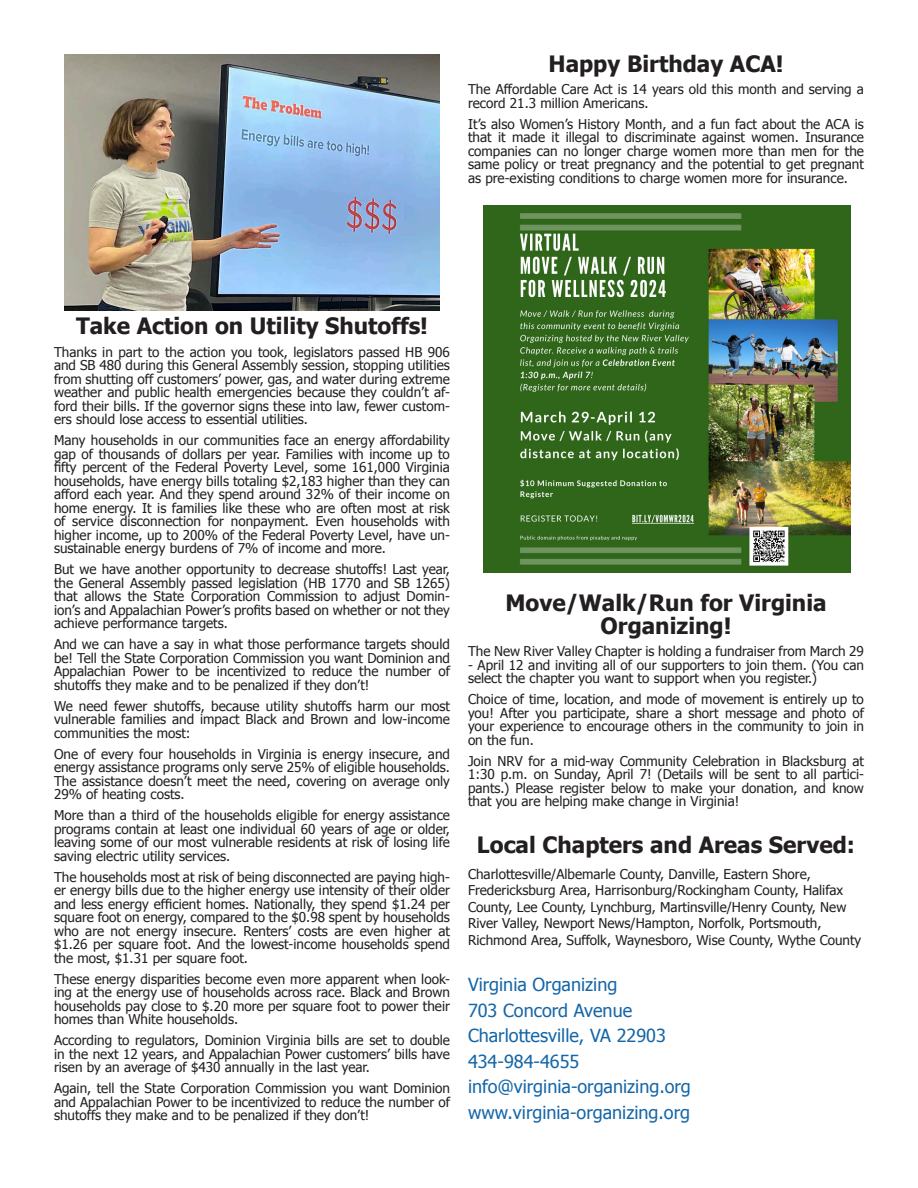
<style>
.page{position:relative;width:918px;height:1188px;background:#fff}
.page>*{position:absolute;margin:0;border:0;box-sizing:border-box;transform-origin:0 0}
.t1{font:700 22.5px/22.5px "Tahoma";color:#231f20;text-align:center}
.t2{font:18px "Tahoma";color:#1466a8}
.t3{font:13.5px/13.5px "Tahoma";color:#231f20;text-align:justify}
</style>
<div class="page">
<img style="left:64px;top:54px;width:376px;height:257px">
<img style="left:483px;top:206px;width:367px;height:367px">
<p class="t1" style="left:549px;top:51px;width:237px">Happy Birthday ACA!</p>
<p class="t3" style="left:468px;top:82px;width:398px">The Affordable Care Act is 14 years old this month and serving a record 21.3 million Americans.</p>
<p class="t3" style="left:468px;top:116px;width:398px">It’s also Women’s History Month, and a fun fact about the ACA is that it made it illegal to discriminate against women. Insurance companies can no longer charge women more than men for the same policy or treat pregnancy and the potential to get pregnant as pre-existing conditions to charge women more for insurance.</p>
<p class="t1" style="left:76px;top:313px;width:354px">Take Action on Utility Shutoffs!</p>
<p class="t3" style="left:54px;top:344px;width:398px">Thanks in part to the action you took, legislators passed HB 906 and SB 480 during this General Assembly session, stopping utilities from shutting off customers’ power, gas, and water during extreme weather and public health emergencies because they couldn’t af&shy;ford their bills. If the governor signs these into law, fewer custom&shy;ers should lose access to essential utilities.</p>
<p class="t3" style="left:54px;top:433px;width:398px">Many households in our communities face an energy affordability gap of thousands of dollars per year. Families with income up to fifty percent of the Federal Poverty Level, some 161,000 Virginia households, have energy bills totaling $2,183 higher than they can afford each year. And they spend around 32% of their income on home energy. It is families like these who are often most at risk of service disconnection for nonpayment. Even households with higher income, up to 200% of the Federal Poverty Level, have un&shy;sustainable energy burdens of 7% of income and more.</p>
<p class="t3" style="left:54px;top:562px;width:398px">But we have another opportunity to decrease shutoffs! Last year, the General Assembly passed legislation (HB 1770 and SB 1265) that allows the State Corporation Commission to adjust Domin&shy;ion’s and Appalachian Power’s profits based on whether or not they achieve performance targets.</p>
<p class="t3" style="left:54px;top:637px;width:398px">And we can have a say in what those performance targets should be! Tell the State Corporation Commission you want Dominion and Appalachian Power to be incentivized to reduce the number of shutoffs they make and to be penalized if they don’t!</p>
<p class="t3" style="left:54px;top:698px;width:397px">We need fewer shutoffs, because utility shutoffs harm our most vulnerable families and impact Black and Brown and low-income communities the most:</p>
<p class="t3" style="left:54px;top:746px;width:398px">One of every four households in Virginia is energy insecure, and energy assistance programs only serve 25% of eligible households.<br>The assistance doesn’t meet the need, covering on average only 29% of heating costs.</p>
<p class="t3" style="left:54px;top:808px;width:398px">More than a third of the households eligible for energy assistance programs contain at least one individual 60 years of age or older, leaving some of our most vulnerable residents at risk of losing life saving electric utility services.</p>
<p class="t3" style="left:54px;top:869px;width:398px">The households most at risk of being disconnected are paying high&shy;er energy bills due to the higher energy use intensity of their older and less energy efficient homes. Nationally, they spend $1.24 per square foot on energy, compared to the $0.98 spent by households who are not energy insecure. Renters’ costs are even higher at $1.26 per square foot. And the lowest-income households spend the most, $1.31 per square foot.</p>
<p class="t3" style="left:54px;top:971px;width:398px">These energy disparities become even more apparent when look&shy;ing at the energy use of households across race. Black and Brown households pay close to $.20 more per square foot to power their homes than White households.</p>
<p class="t3" style="left:54px;top:1033px;width:398px">According to regulators, Dominion Virginia bills are set to double in the next 12 years, and Appalachian Power customers’ bills have risen by an average of $430 annually in the last year.</p>
<p class="t3" style="left:54px;top:1081px;width:398px">Again, tell the State Corporation Commission you want Dominion and Appalachian Power to be incentivized to reduce the number of shutoffs they make and to be penalized if they don’t!</p>
<p class="t1" style="left:505px;top:590px;width:323px">Move/Walk/Run for Virginia<br>Organizing!</p>
<p class="t3" style="left:468px;top:644px;width:398px">The New River Valley Chapter is holding a fundraiser from March 29</p>
<p class="t3" style="left:468px;top:657px;width:397px">- April 12 and inviting all of our supporters to join them. (You can select the chapter you want to support when you register.)</p>
<p class="t3" style="left:468px;top:692px;width:398px">Choice of time, location, and mode of movement is entirely up to you! After you participate, share a short message and photo of your experience to encourage others in the community to join in on the fun.</p>
<p class="t3" style="left:468px;top:753px;width:398px">Join NRV for a mid-way Community Celebration in Blacksburg at 1:30 p.m. on Sunday, April 7! (Details will be sent to all partici&shy;pants.) Please register below to make your donation, and know that you are helping make change in Virginia!</p>
<p class="t1" style="left:477px;top:832px;width:380px">Local Chapters and Areas Served:</p>
<p class="t3" style="left:468px;top:865px;width:395px;line-height:16.5px;text-align:left">Charlottesville/Albemarle County, Danville, Eastern Shore, Fredericksburg Area, Harrisonburg/Rockingham County, Halifax County, Lee County, Lynchburg, Martinsville/Henry County, New River Valley, Newport News/Hampton, Norfolk, Portsmouth, Richmond Area, Suffolk, Waynesboro, Wise County, Wythe County</p>
<p class="t2" style="left:468px;top:972px;width:151px">Virginia Organizing</p>
<p class="t2" style="left:468px;top:998px;width:166px">703 Concord Avenue</p>
<p class="t2" style="left:468px;top:1023px;width:199px">Charlottesville, VA 22903</p>
<p class="t2" style="left:468px;top:1049px;width:113px">434-984-4655</p>
<p class="t2" style="left:468px;top:1074px;width:224px">info@virginia-organizing.org</p>
<p class="t2" style="left:468px;top:1100px;width:223px">www.virginia-organizing.org</p>
</div>
